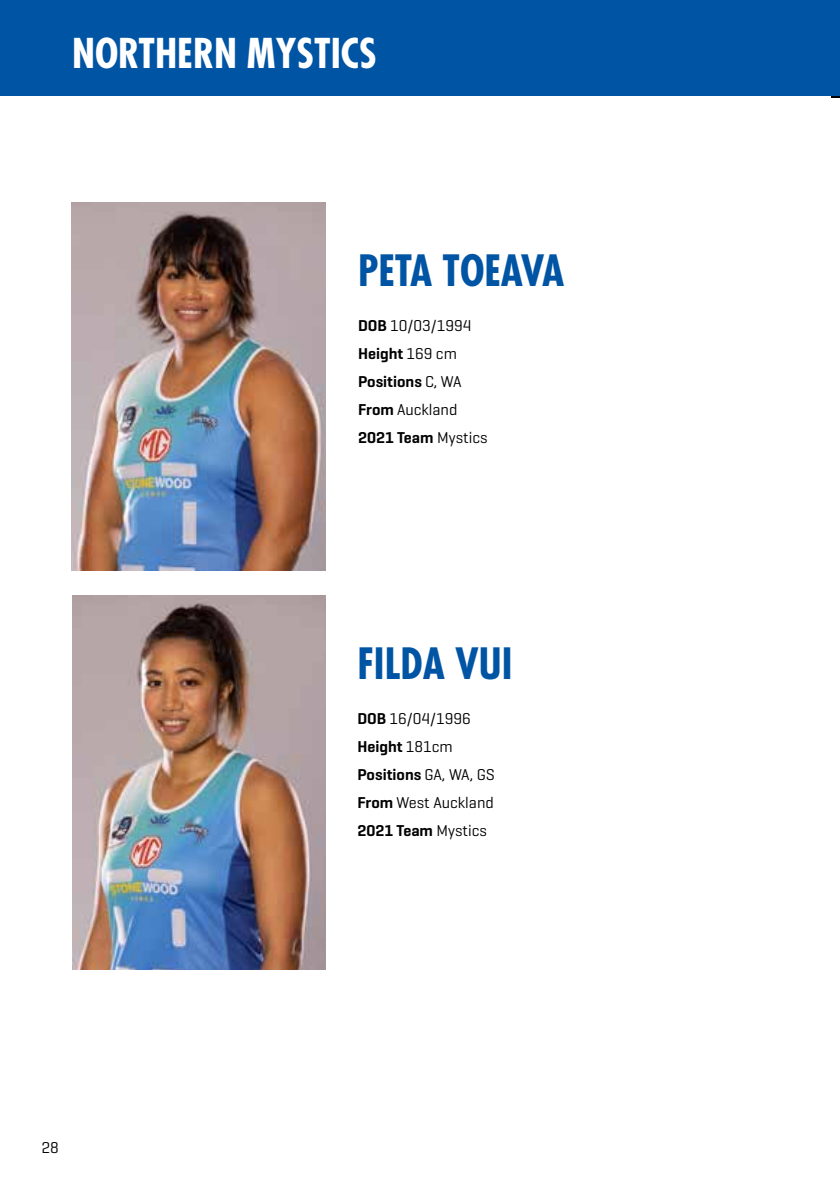
<style>
.page{position:relative;width:840px;height:1191px;background:#fff}
.page>*{position:absolute;margin:0;border:0;box-sizing:border-box;transform-origin:0 0}
.t1{font:700 condensed 42px "Futura Std";color:#0054a4}
.t2{font:700 condensed 40px "Futura Std";color:#fff}
.t3{font:16px/28px "Geogrotesque";color:#000}
.s1{font-weight:600}
</style>
<div class="page">
<img style="left:831px;top:96px;width:8px;height:2px">
<div style="left:0;top:0;width:839px;height:96px;background:#0054a4"></div>
<img style="left:72px;top:202px;width:253px;height:368px">
<img style="left:72px;top:595px;width:253px;height:374px">
<h2 class="t2" style="left:72px;top:29px;width:306px">NORTHERN MYSTICS</h2>
<h1 class="t1" style="left:358px;top:244px;width:208px">PETA TOEAVA</h1>
<p class="t3" style="left:358px;top:311px;width:131px"><span class="s1">DOB</span> 10/03/1994<br><span class="s1">Height</span> 169 cm<br><span class="s1">Positions</span> C, WA<br><span class="s1">From</span> Auckland<br><span class="s1">2021 Team</span> Mystics</p>
<h1 class="t1" style="left:357px;top:637px;width:156px">FILDA VUI</h1>
<p class="t3" style="left:357px;top:704px;width:139px"><span class="s1">DOB</span> 16/04/1996<br><span class="s1">Height</span> 181cm<br><span class="s1">Positions</span> GA, WA, GS<br><span class="s1">From</span> West Auckland<br><span class="s1">2021 Team</span> Mystics</p>
<p class="t3" style="left:41px;top:1133px;width:19px">28</p>
</div>
